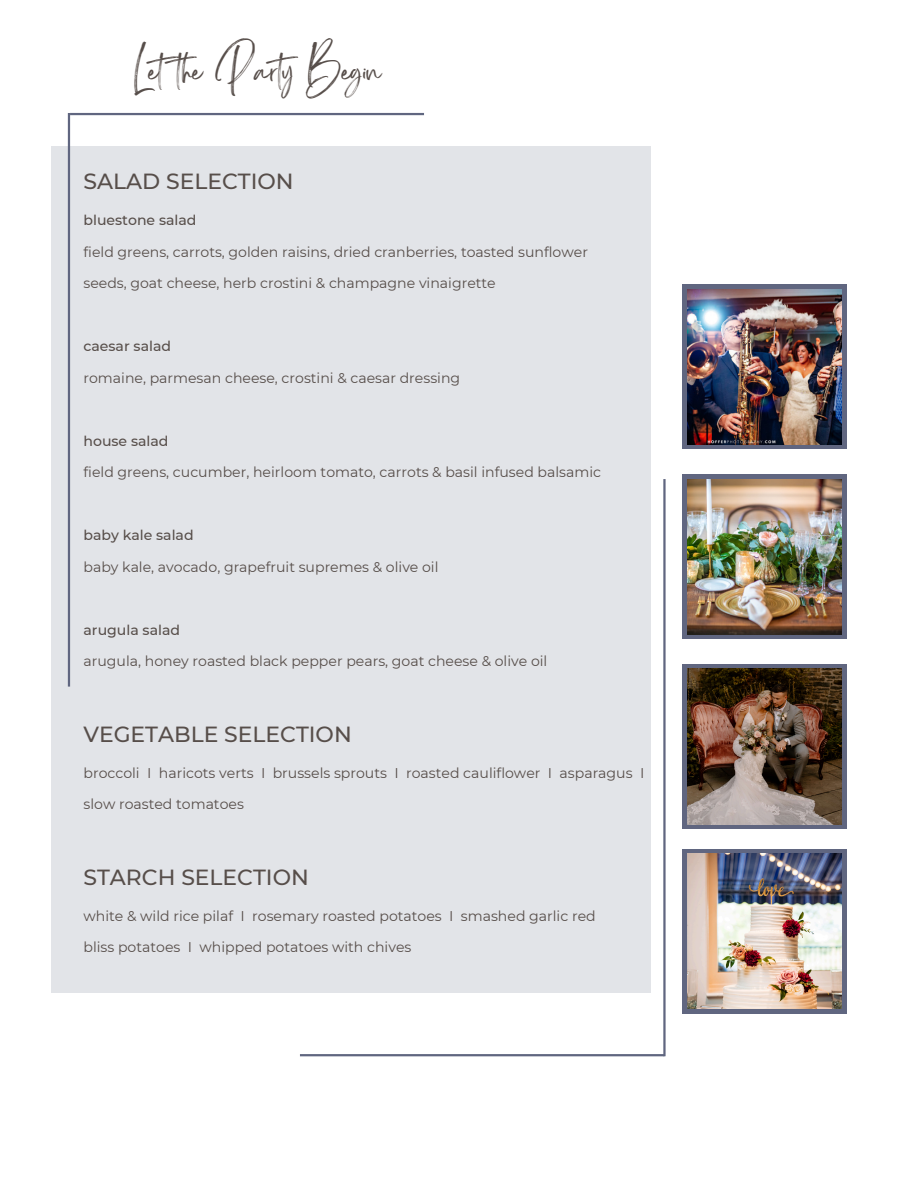
<style>
.page{position:relative;width:918px;height:1188px;background:#fff}
.page>*{position:absolute;margin:0;border:0;box-sizing:border-box;transform-origin:0 0}
.t1{font:33px "Sisterhood";color:#574e4a}
.t2{font:500 21.9px "Montserrat";color:#574e4a}
.t3{font:14.1px "Montserrat";color:#574e4a}
.t4{font:500 14.1px "Montserrat";color:#574e4a}
</style>
<div class="page">
<div style="left:51px;top:146px;width:599px;height:847px;background:#e2e4e8"></div>
<hr style="left:663px;top:479px;width:3px;height:577px;background:#606680">
<hr style="left:300px;top:1054px;width:364px;height:2px;background:#606680">
<hr style="left:70px;top:113px;width:354px;height:2px;background:#606680">
<hr style="left:68px;top:113px;width:2px;height:574px;background:#606680">
<div style="left:682px;top:849px;width:165px;height:165px;background:#606680"></div>
<img style="left:687px;top:854px;width:154px;height:155px">
<div style="left:682px;top:284px;width:165px;height:165px;background:#606680"></div>
<svg style="left:682px;top:664px;width:165px;height:165px;background:#606377"></svg>
<img style="left:687px;top:669px;width:154px;height:155px">
<div style="left:682px;top:474px;width:165px;height:165px;background:#606680"></div>
<img style="left:687px;top:289px;width:154px;height:155px">
<img style="left:687px;top:479px;width:154px;height:155px">
<p class="t1" style="left:134px;top:62px;width:249px">Letthe Party Begin</p>
<h1 class="t2" style="left:84px;top:168px;width:212px">SALAD SELECTION</h1>
<p class="t4" style="left:84px;top:212px;width:114px">bluestone salad</p>
<p class="t3" style="left:84px;top:243px;width:506px">field greens, carrots, golden raisins, dried cranberries, toasted sunflower</p>
<p class="t3" style="left:84px;top:275px;width:414px">seeds, goat cheese, herb crostini &amp; champagne vinaigrette</p>
<p class="t4" style="left:84px;top:338px;width:89px">caesar salad</p>
<p class="t3" style="left:84px;top:369px;width:378px">romaine, parmesan cheese, crostini &amp; caesar dressing</p>
<p class="t4" style="left:84px;top:432px;width:86px">house salad</p>
<p class="t3" style="left:84px;top:464px;width:519px">field greens, cucumber, heirloom tomato, carrots &amp; basil infused balsamic</p>
<p class="t4" style="left:84px;top:527px;width:112px">baby kale salad</p>
<p class="t3" style="left:84px;top:558px;width:357px">baby kale, avocado, grapefruit supremes &amp; olive oil</p>
<p class="t4" style="left:84px;top:621px;width:98px">arugula salad</p>
<p class="t3" style="left:84px;top:653px;width:465px">arugula, honey roasted black pepper pears, goat cheese &amp; olive oil</p>
<p class="t2" style="left:84px;top:721px;width:270px">VEGETABLE SELECTION</p>
<p class="t3" style="left:84px;top:764px;width:562px">broccoli І haricots verts І brussels sprouts І roasted cauliflower І asparagus І</p>
<p class="t3" style="left:84px;top:796px;width:162px">slow roasted tomatoes</p>
<p class="t2" style="left:84px;top:863px;width:227px">STARCH SELECTION</p>
<p class="t3" style="left:84px;top:907px;width:514px">white &amp; wild rice pilaf І rosemary roasted potatoes І smashed garlic red</p>
<p class="t3" style="left:84px;top:939px;width:329px">bliss potatoes І whipped potatoes with chives</p>
</div>
